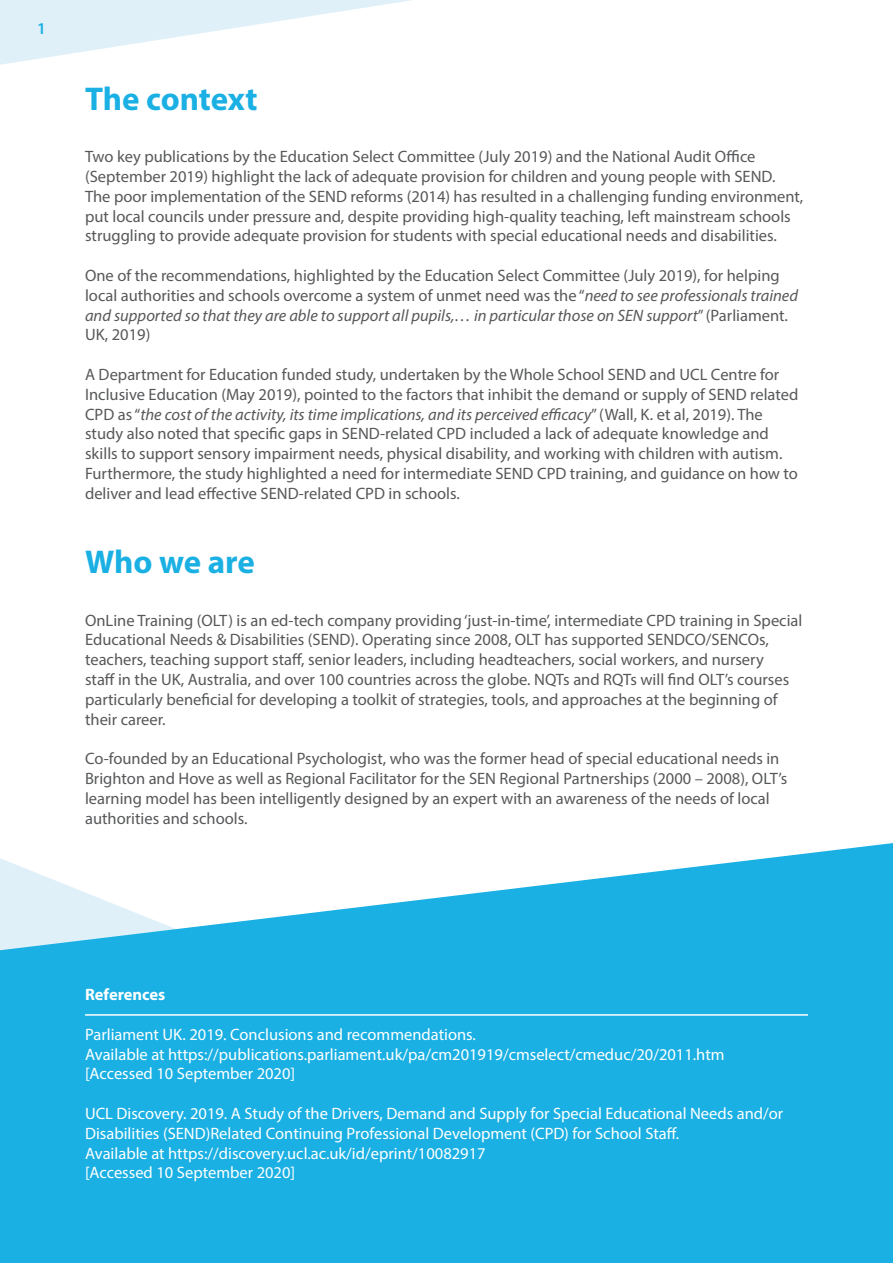
<style>
.page{position:relative;width:893px;height:1263px;background:#fff}
.page>*{position:absolute;margin:0;border:0;box-sizing:border-box;transform-origin:0 0}
.Headers{font:700 33px "Myriad Pro";letter-spacing:-.005em;color:#1ab0e3}
.Standard_Text{font:16.5px/19.8px "Myriad Pro";color:#57585a}
.t1{font:16.5px/19.8px "Myriad Pro";color:#fff}
.t2{font:700 16.5px "Myriad Pro";color:#fff}
.t3{font:600 16.5px "Myriad Pro";color:#1ab0e3}
.s1{font-style:italic}
</style>
<div class="page">
<svg style="left:0;top:0;width:412px;height:65px"></svg>
<svg style="left:0;top:843px;width:893px;height:420px;background:#36b9e6"></svg>
<hr style="left:85px;top:1014px;width:723px;height:2px;background:#fff">
<p class="t3" style="left:37px;top:18px;width:10px">1</p>
<p class="Headers" style="left:85px;top:77px;width:174px">The context</p>
<p class="Standard_Text" style="left:85px;top:146px;width:720px">Two key publications by the Education Select Committee (July 2019) and the National Audit Office (September 2019) highlight the lack of adequate provision for children and young people with SEND.<br>The poor implementation of the SEND reforms (2014) has resulted in a challenging funding environment, put local councils under pressure and, despite providing high-quality teaching, left mainstream schools struggling to provide adequate provision for students with special educational needs and disabilities.</p>
<p class="Standard_Text" style="left:85px;top:265px;width:714px">One of the recommendations, highlighted by the Education Select Committee (July 2019), for helping local authorities and schools overcome a system of unmet need was the “<span class="s1">need to see professionals trained and supported so that they are able to support all pupils,… in particular those on SEN support</span>” (Parliament.<br>UK, 2019)</p>
<p class="Standard_Text" style="left:85px;top:364px;width:715px">A Department for Education funded study, undertaken by the Whole School SEND and UCL Centre for Inclusive Education (May 2019), pointed to the factors that inhibit the demand or supply of SEND related CPD as “<span class="s1">the cost of the activity, its time implications, and its perceived efficacy</span>” (Wall, K. et al, 2019). The study also noted that specific gaps in SEND-related CPD included a lack of adequate knowledge and skills to support sensory impairment needs, physical disability, and working with children with autism.<br>Furthermore, the study highlighted a need for intermediate SEND CPD training, and guidance on how to deliver and lead effective SEND-related CPD in schools.</p>
<p class="Headers" style="left:85px;top:541px;width:171px">Who we are</p>
<p class="Standard_Text" style="left:85px;top:610px;width:719px">OnLine Training (OLT) is an ed-tech company providing ‘just-in-time’, intermediate CPD training in Special Educational Needs &amp; Disabilities (SEND). Operating since 2008, OLT has supported SENDCO/SENCOs, teachers, teaching support staff, senior leaders, including headteachers, social workers, and nursery<br>staff in the UK, Australia, and over 100 countries across the globe. NQTs and RQTs will find OLT’s courses particularly beneficial for developing a toolkit of strategies, tools, and approaches at the beginning of their career.</p>
<p class="Standard_Text" style="left:85px;top:749px;width:704px">Co-founded by an Educational Psychologist, who was the former head of special educational needs in Brighton and Hove as well as Regional Facilitator for the SEN Regional Partnerships (2000 – 2008), OLT’s learning model has been intelligently designed by an expert with an awareness of the needs of local authorities and schools.</p>
<p class="t2" style="left:85px;top:984px;width:82px">References</p>
<p class="t1" style="left:85px;top:1024px;width:392px">Parliament UK. 2019. Conclusions and recommendations.</p>
<p class="t1" style="left:85px;top:1044px;width:641px">Available at https://publications.parliament.uk/pa/cm201919/cmselect/cmeduc/20/2011.htm</p>
<p class="t1" style="left:85px;top:1064px;width:212px">[Accessed 10 September 2020]</p>
<p class="t1" style="left:85px;top:1103px;width:700px">UCL Discovery. 2019. A Study of the Drivers, Demand and Supply for Special Educational Needs and/or<br>Disabilities (SEND)Related Continuing Professional Development (CPD) for School Staff.</p>
<p class="t1" style="left:85px;top:1143px;width:402px">Available at https://discovery.ucl.ac.uk/id/eprint/10082917</p>
<p class="t1" style="left:85px;top:1163px;width:212px">[Accessed 10 September 2020]</p>
</div>
